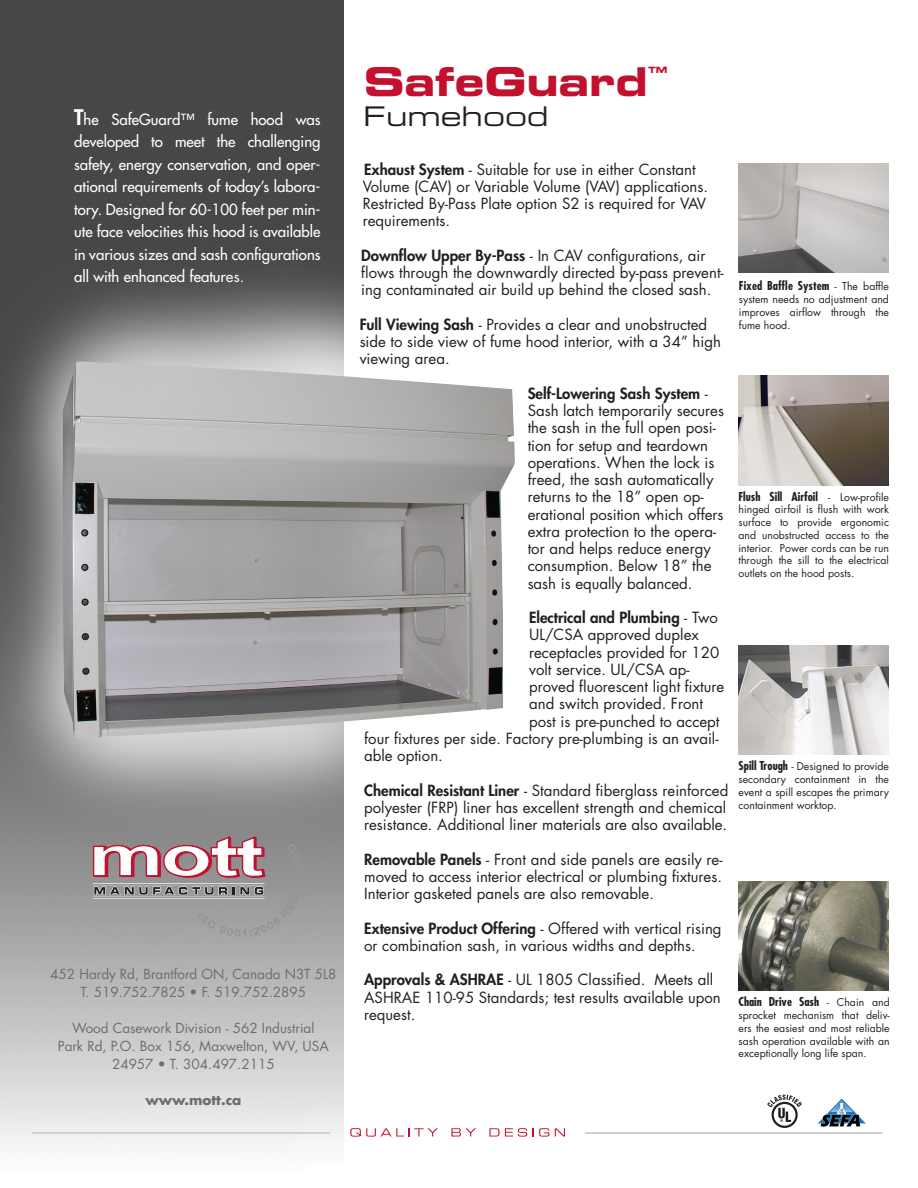
<style>
.page{position:relative;width:918px;height:1188px;background:#fff}
.page>*{position:absolute;margin:0;border:0;box-sizing:border-box;transform-origin:0 0}
.Paragraph_Style_1{font:39.75px "Eurostile Bold Extended Two";color:#c3102f}
.Paragraph_Style_1-2{font:27.15px "Eurostile Extended Two";color:#231f20}
.t1{font:15px/17.2px "Futura";color:#231f20}
.t2{font:15px/22.5px "Futura";color:#fff;text-align:justify}
.t3{font:800 15px "Futura";color:#231f20}
.t4{font:13.5px/18px "Futura";color:#6c6d70;text-align:center}
.t5{font:700 13.5px "Futura";color:#6c6d70}
.t6{font:700 condensed 12px "Futura";color:#231f20}
.t7{font:10.5px/12.8px "Futura";color:#231f20;text-align:justify}
.Paragraph_Style_1-3{font:8.7px "Eurostile Bold Extended Two";color:#c3102f}
.s1{font-weight:800;font-size:21px}
.s2{font-style:inherit}
.s3{font-weight:800}
.s4{font-weight:400}
.s5{font-weight:400;font-stretch:normal;font-size:10.5px}
.s6{font-weight:700;font-stretch:condensed;font-size:12px}
</style>
<div class="page">
<img style="left:0;top:0;width:889px;height:1148px">
<svg style="left:350px;top:1128px;width:88px;height:9px"></svg>
<svg style="left:451px;top:1128px;width:25px;height:9px"></svg>
<svg style="left:489px;top:1128px;width:38px;height:9px"></svg>
<svg style="left:533px;top:1128px;width:16px;height:9px"></svg>
<svg style="left:555px;top:1128px;width:10px;height:9px"></svg>
<hr style="left:586px;top:1132px;width:297px;height:2px;background:#d1d2d4">
<hr style="left:32px;top:1132px;width:297px;height:2px;background:#d1d2d4">
<svg style="left:93px;top:836px;width:210px;height:101px;background:#a89b9d"></svg>
<img style="left:739px;top:163px;width:149px;height:110px">
<img style="left:739px;top:376px;width:149px;height:110px">
<img style="left:739px;top:645px;width:150px;height:110px">
<img style="left:739px;top:881px;width:149px;height:110px">
<img style="left:813px;top:1097px;width:57px;height:31px">
<svg style="left:767px;top:1094px;width:35px;height:34px"></svg>
<img style="left:63px;top:361px;width:452px;height:377px">
<p class="t2" style="left:74px;top:108px;width:248px"><span class="s1">T</span>he SafeGuard™ fume hood was developed to meet the challenging safety, energy conservation, and oper&shy;ational requirements of today’s labora&shy;tory. Designed for 60-100 feet per min&shy;ute face velocities this hood is available in various sizes and sash configurations all with enhanced featur<span class="s2">es.</span></p>
<p class="t4" style="left:50px;top:965px;width:288px">452 Hardy Rd, Brantford ON, Canada N3T 5L8<br>T. 519.752.7825 • F. 519.752.2895</p>
<p class="t4" style="left:58px;top:1019px;width:272px">Wood Casework Division - 562 Industrial<br>Park Rd, P.O. Box 156, Maxwelton, WV, USA<br>24957 • T. 304.497.2115</p>
<p class="t5" style="left:145px;top:1091px;width:98px">www.mott.ca</p>
<p class="Paragraph_Style_1" style="left:364px;top:53px;width:286px">SafeGuard</p>
<p class="Paragraph_Style_1-3" style="left:648px;top:63px;width:21px">TM</p>
<p class="Paragraph_Style_1-2" style="left:363px;top:98px;width:187px">Fumehood</p>
<p class="t1" style="left:363px;top:160px;width:347px"><span class="s3">Exhaust System</span> - Suitable for use in either Constant Volume (CAV) or Variable Volume (VAV) applications.<br>Restricted By-Pass Plate option S2 is required for VAV requirements.</p>
<p class="t1" style="left:361px;top:247px;width:364px"><span class="s3">Downflow Upper By-Pass</span> - In CAV configurations, air flows through the downwardly directed by-pass prevent&shy;ing contaminated air build up behind the closed sash.</p>
<p class="t1" style="left:360px;top:316px;width:363px"><span class="s3">Full Viewing Sash</span> - Provides a clear and unobstructed side to side view of fume hood interior, with a 34” high viewing area.</p>
<p class="t1" style="left:528px;top:385px;width:198px"><span class="s3">Self-Lowering Sash System</span> -<br>Sash latch temporarily secures the sash in the full open posi&shy;tion for setup and teardown operations. When the lock is freed, the sash automatically returns to the 18” open op&shy;erational position which offers extra protection to the opera&shy;tor and helps reduce energy consumption. Below 18” the sash is equally balanced.</p>
<p class="t3" style="left:529px;top:608px;width:190px">Electrical and Plumbing <span class="s4">- Two</span></p>
<p class="t1" style="left:529px;top:626px;width:171px">UL/CSA approved duplex</p>
<p class="t1" style="left:529px;top:643px;width:192px">receptacles provided for 120</p>
<p class="t1" style="left:529px;top:661px;width:162px">volt service. UL/CSA ap-</p>
<p class="t1" style="left:529px;top:678px;width:197px">proved fluorescent light fixture</p>
<p class="t1" style="left:529px;top:695px;width:175px">and switch provided. Front</p>
<p class="t1" style="left:529px;top:712px;width:192px">post is pre-punched to accept</p>
<p class="t1" style="left:364px;top:730px;width:356px">four fixtures per side. Factory pre-plumbing is an avail-</p>
<p class="t1" style="left:364px;top:747px;width:80px">able option.</p>
<p class="t1" style="left:364px;top:781px;width:366px"><span class="s3">Chemical Resistant Liner</span> - Standard fiberglass reinforced polyester (FRP) liner has excellent strength and chemical resistance. Additional liner materials are also available.</p>
<p class="t1" style="left:364px;top:850px;width:360px;text-align:justify"><span class="s3">Removable Panels</span> - Front and side panels are easily re&shy;moved to access interior electrical or plumbing fixtures.<br>Interior gasketed panels are also removable.</p>
<p class="t1" style="left:364px;top:919px;width:359px"><span class="s3">Extensive Product Offering</span> - Offered with vertical rising or combination sash, in various widths and depths.</p>
<p class="t1" style="left:364px;top:971px;width:358px"><span class="s3">Approvals &amp; ASHRAE</span> - UL 1805 Classified. Meets all<br>ASHRAE 110-95 Standards; test results available upon request.</p>
<p class="t6" style="left:739px;top:278px;width:152px">Fixed Baffle System <span class="s5">- The baffle</span></p>
<p class="t7" style="left:739px;top:293px;width:152px">system needs no adjustment and improves airflow through the fume hood.</p>
<p class="t6" style="left:739px;top:489px;width:152px">Flush Sill Airfoil <span class="s5">- Low-profile</span></p>
<p class="t7" style="left:739px;top:503px;width:152px">hinged airfoil is flush with work surface to provide ergonomic and unobstructed access to the interior. Power cords can be run through the sill to the electrical outlets on the hood posts.</p>
<p class="t7" style="left:739px;top:760px;width:152px"><span class="s6">Spill Trough</span> - Designed to provide secondary containment in the event a spill escapes the primary containment worktop.</p>
<p class="t6" style="left:739px;top:994px;width:153px">Chain Drive Sash <span class="s5">- Chain and</span></p>
<p class="t7" style="left:739px;top:1009px;width:153px">sprocket mechanism that deliv&shy;ers the easiest and most reliable sash operation available with an exceptionally long life span.</p>
</div>
